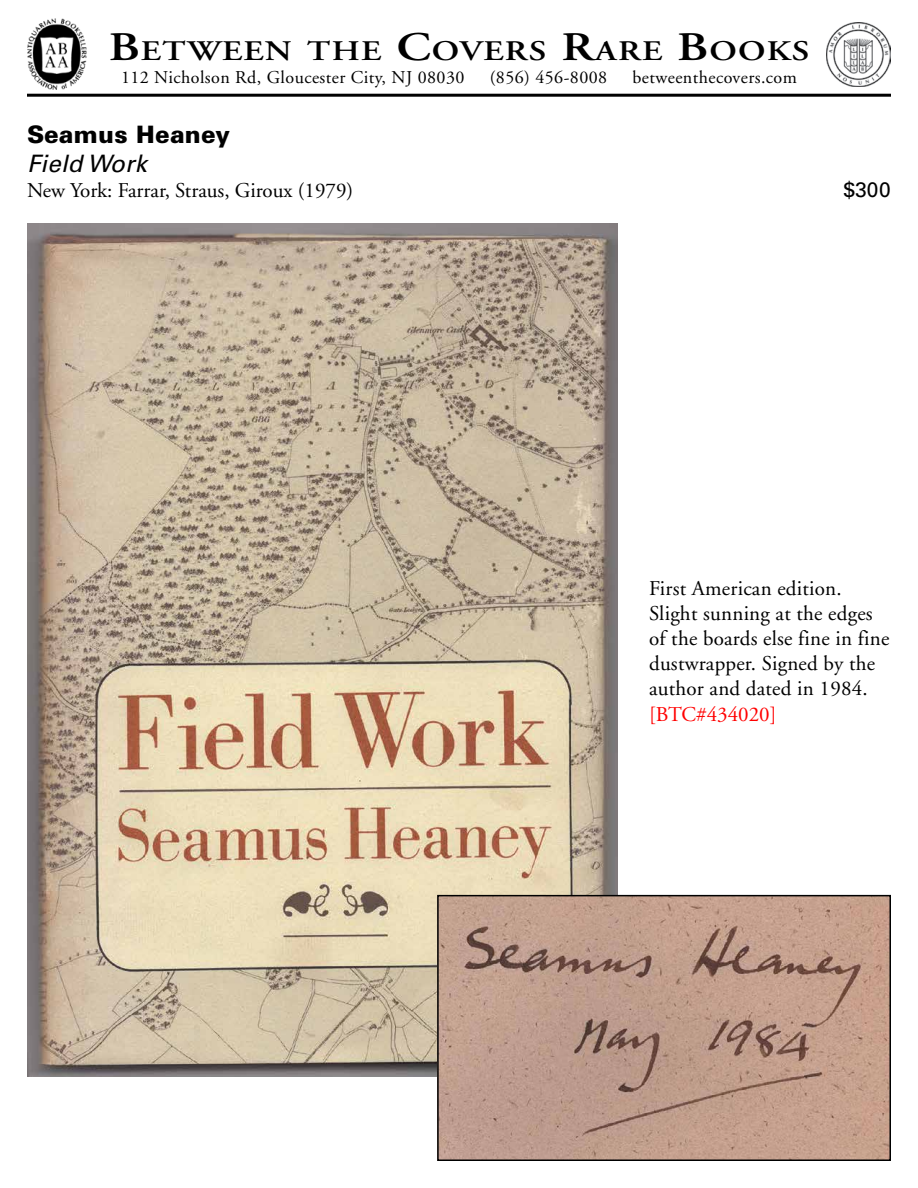
<style>
.page{position:relative;width:918px;height:1188px;background:#fff}
.page>*{position:absolute;margin:0;border:0;box-sizing:border-box;transform-origin:0 0}
.t1{font:600 28.35px "Adobe Garamond";letter-spacing:.035em;color:#000;scale:1.22 1}
.t2{font:900 24px "Univers";letter-spacing:.01em;color:#000}
.t3{font:italic 24px "Univers";letter-spacing:.01em;color:#000}
.t4{font:21px/25.2px "Adobe Garamond";letter-spacing:.01em;color:#000}
.t5{font:21px "Adobe Garamond";color:#f00}
.t6{font:21px "Univers";color:#000}
.t7{font:18px "Adobe Garamond";letter-spacing:.025em;color:#000}
.s1{font-size:40.5px}
</style>
<div class="page">
<img style="left:27px;top:224px;width:591px;height:852px">
<img style="left:826px;top:22px;width:65px;height:65px">
<img style="left:27px;top:19px;width:60px;height:71px">
<hr style="left:27px;top:94px;width:864px;height:3px;background:#000">
<img style="left:440px;top:898px;width:448px;height:260px">
<div style="left:437px;top:895px;width:454px;height:266px;border:2px solid #000"></div>
<h1 class="t1" style="left:109px;top:35px;width:576px"><span class="s1">B</span>ETWEEN THE <span class="s1">C</span>OVERS <span class="s1">R</span>ARE <span class="s1">B</span>OOKS</h1>
<p class="t7" style="left:121px;top:67px;width:345px">112 Nicholson Rd, Gloucester City, NJ 08030</p>
<p class="t7" style="left:490px;top:67px;width:119px">(856) 456-8008</p>
<p class="t7" style="left:633px;top:67px;width:166px">betweenthecovers.com</p>
<p class="t2" style="left:27px;top:119px;width:205px">Seamus Heaney</p>
<p class="t3" style="left:27px;top:149px;width:121px">Field Work</p>
<p class="t4" style="left:27px;top:178px;width:328px">New York: Farrar, Straus, Giroux (1979)</p>
<p class="t6" style="left:843px;top:177px;width:49px">$300</p>
<p class="t4" style="left:649px;top:576px;width:242px">First American edition.<br>Slight sunning at the edges of the boards else fine in fine dustwrapper. Signed by the author and dated in 1984.</p>
<p class="t5" style="left:649px;top:703px;width:129px">[BTC#434020]</p>
</div>
